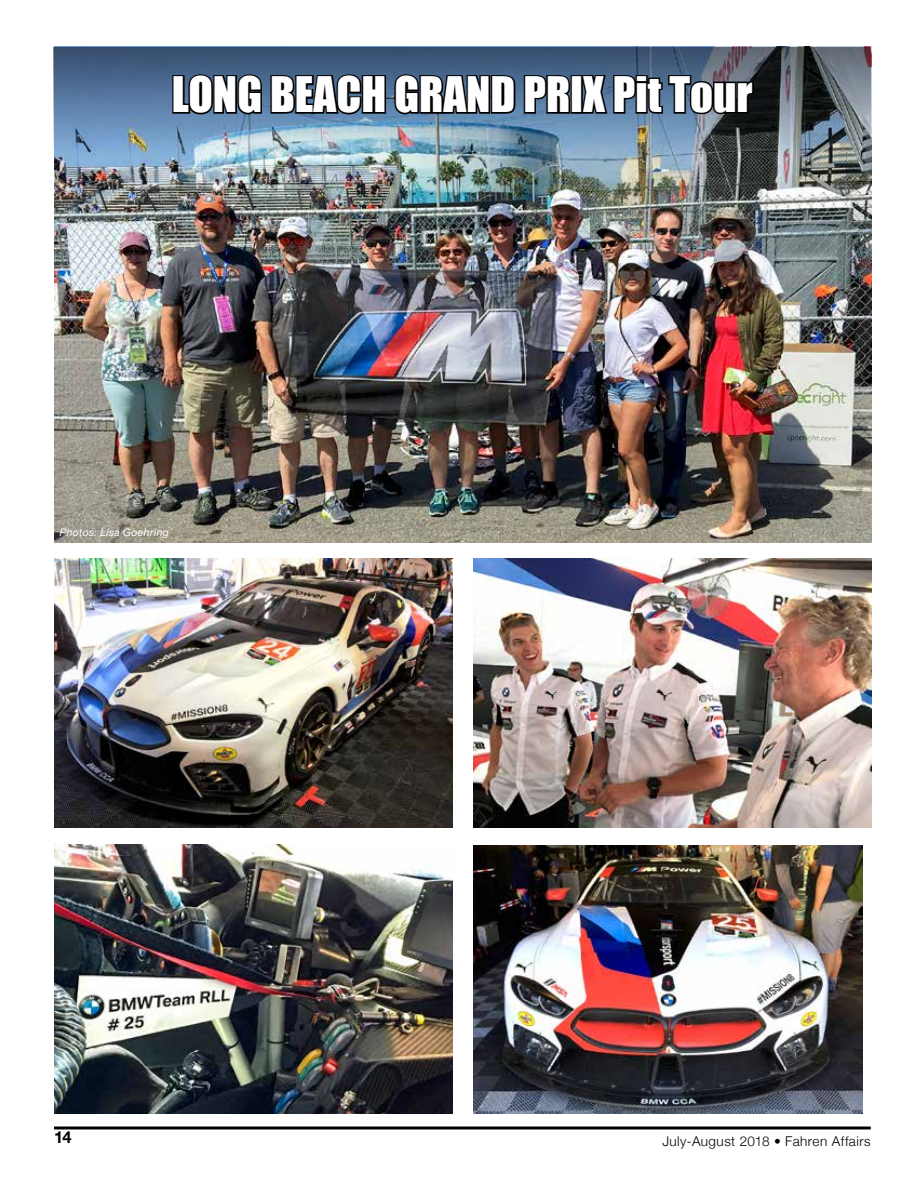
<style>
.page{position:relative;width:918px;height:1188px;background:#fff}
.page>*{position:absolute;margin:0;border:0;box-sizing:border-box;transform-origin:0 0}
.t1{font:45px "Impact";color:#fff}
.t2{font:700 16.5px "Helvetica Neue";color:#000}
.t3{font:300 13.5px "Helvetica Neue";letter-spacing:.035em;color:#000}
.t4{font:italic 10.5px "Helvetica Neue";letter-spacing:.03em;color:#fff}
</style>
<div class="page">
<svg style="left:54px;top:1126px;width:817px;height:4px;background:#3f3f3f"></svg>
<img style="left:54px;top:47px;width:817px;height:495px">
<img style="left:55px;top:559px;width:398px;height:269px">
<img style="left:473px;top:559px;width:398px;height:269px">
<img style="left:55px;top:845px;width:398px;height:269px">
<img style="left:473px;top:846px;width:390px;height:268px">
<img style="left:53px;top:47px;width:817px;height:109px">
<svg style="left:171px;top:72px;width:92px;height:45px;background:#30435a"></svg>
<svg style="left:269px;top:57px;width:303px;height:60px;background:#344b65"></svg>
<div style="left:571px;top:75px;width:12px;height:39px;border:3px solid #000"></div>
<svg style="left:580px;top:73px;width:175px;height:44px;background:#374657"></svg>
<h1 class="t1" style="left:172px;top:60px;width:582px">LONG BEACH GRAND PRIX Pit Tour</h1>
<p class="t4" style="left:60px;top:524px;width:111px">Photos: Lisa Goehring</p>
<p class="t2" style="left:54px;top:1125px;width:19px">14</p>
<p class="t3" style="left:662px;top:1130px;width:210px">July-August 2018 • Fahren Affairs</p>
</div>
